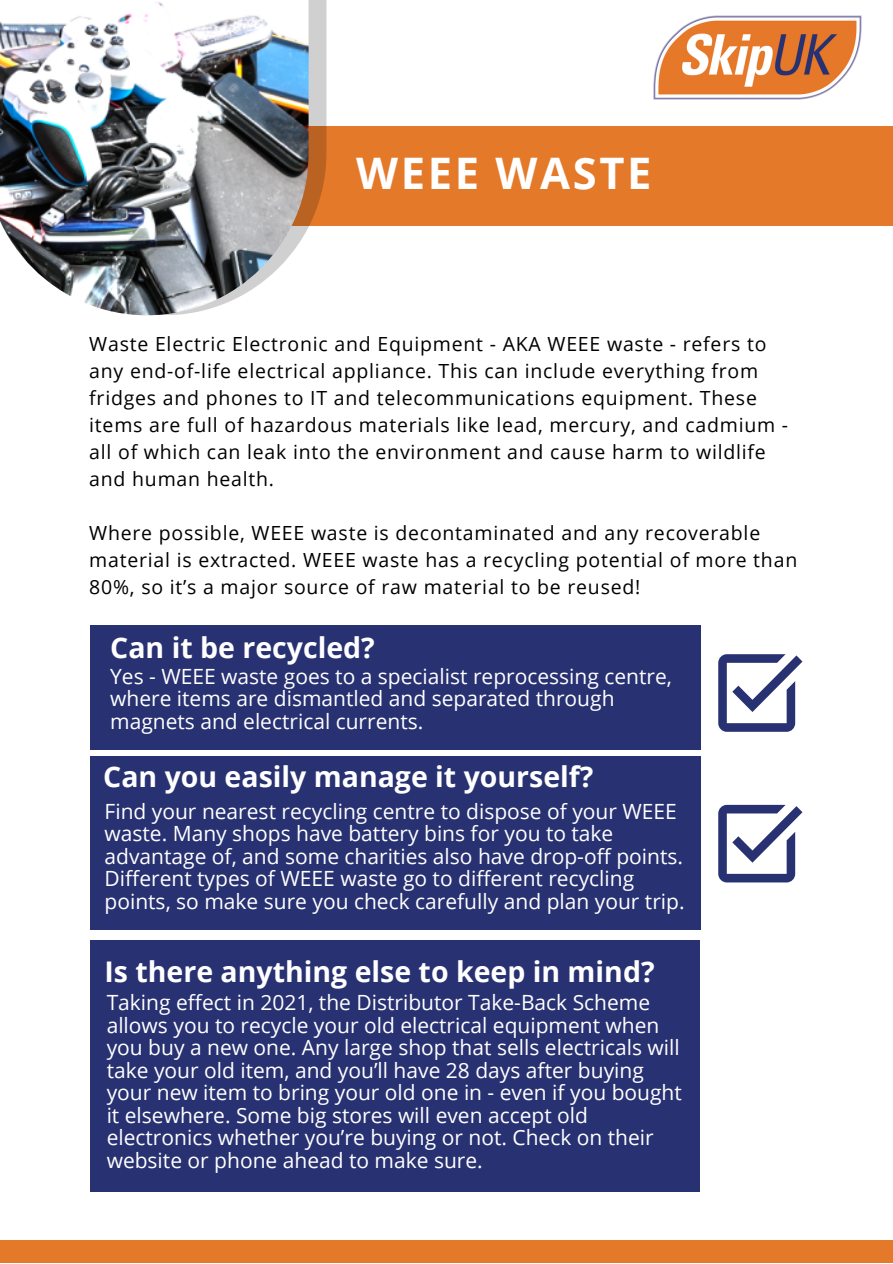
<style>
.page{position:relative;width:893px;height:1264px;background:#fff}
.page>*{position:absolute;margin:0;border:0;box-sizing:border-box;transform-origin:0 0}
.t1{font:700 43.5px "Open Sans";letter-spacing:.06em;color:#fff}
.t2{font:700 28.5px "Open Sans";color:#fff}
.t3{font:21px/22.5px "Open Sans";color:#fff}
.t4{font:19.5px/27px "Open Sans";letter-spacing:.04em;color:#000}
</style>
<div class="page">
<div style="left:161px;top:126px;width:731px;height:100px;background:#e5792a"></div>
<svg style="left:308px;top:0;width:18px;height:228px;fill:#d0d0d0"></svg>
<img style="left:0;top:2px;width:308px;height:313px">
<div style="left:0;top:1240px;width:892px;height:22px;background:#e5792a"></div>
<div style="left:90px;top:625px;width:610px;height:125px;background:#283172"></div>
<div style="left:90px;top:755px;width:610px;height:174px;background:#283172"></div>
<div style="left:90px;top:939px;width:609px;height:252px;background:#283172"></div>
<svg style="left:718px;top:654px;width:84px;height:77px"></svg>
<svg style="left:718px;top:804px;width:84px;height:78px"></svg>
<img style="left:653px;top:16px;width:208px;height:83px">
<p class="t1" style="left:356px;top:142px;width:297px">WEEE WASTE</p>
<p class="t4" style="left:89px;top:329px;width:700px">Waste Electric Electronic and Equipment - AKA WEEE waste - refers to any end-of-life electrical appliance. This can include everything from fridges and phones to IT and telecommunications equipment. These items are full of hazardous materials like lead, mercury, and cadmium - all of which can leak into the environment and cause harm to wildlife and human health.</p>
<p class="t4" style="left:89px;top:518px;width:709px">Where possible, WEEE waste is decontaminated and any recoverable material is extracted. WEEE waste has a recycling potential of more than<br>80%, so it’s a major source of raw material to be reused!</p>
<p class="t2" style="left:110px;top:627px;width:266px">Can it be recycled?</p>
<p class="t3" style="left:110px;top:664px;width:563px">Yes - WEEE waste goes to a specialist reprocessing centre, where items are dismantled and separated through magnets and electrical currents.</p>
<p class="t2" style="left:103px;top:756px;width:492px">Can you easily manage it yourself?</p>
<p class="t3" style="left:104px;top:799px;width:581px">Find your nearest recycling centre to dispose of your WEEE waste. Many shops have battery bins for you to take advantage of, and some charities also have drop-off points.<br>Different types of WEEE waste go to different recycling points, so make sure you check carefully and plan your trip.</p>
<p class="t2" style="left:104px;top:951px;width:551px">Is there anything else to keep in mind?</p>
<p class="t3" style="left:107px;top:990px;width:576px">Taking effect in 2021, the Distributor Take-Back Scheme allows you to recycle your old electrical equipment when you buy a new one. Any large shop that sells electricals will take your old item, and you’ll have 28 days after buying your new item to bring your old one in - even if you bought it elsewhere. Some big stores will even accept old electronics whether you’re buying or not. Check on their website or phone ahead to make sure.</p>
</div>
